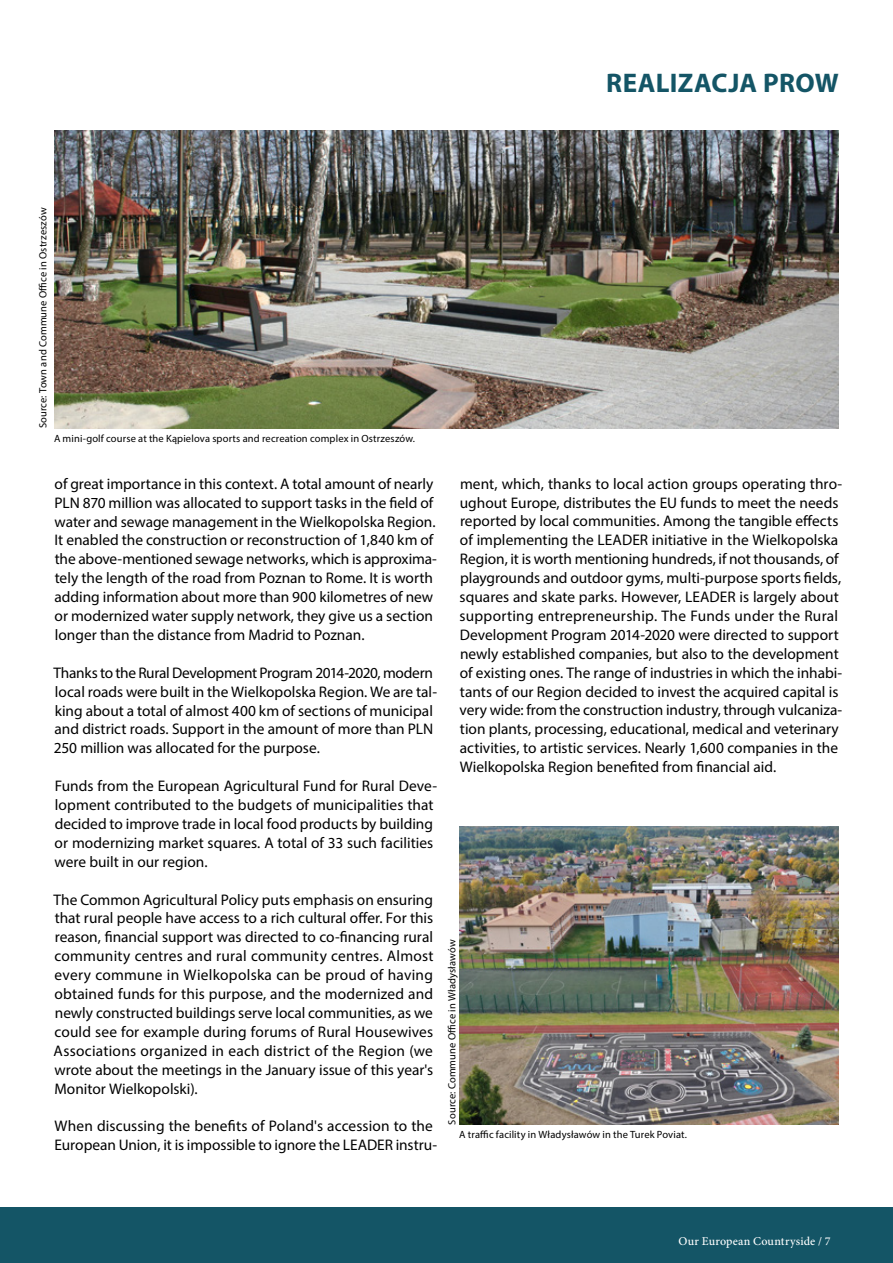
<style>
.page{position:relative;width:893px;height:1263px;background:#fff}
.page>*{position:absolute;margin:0;border:0;box-sizing:border-box;transform-origin:0 0}
.t1{font:700 27px "Myriad Pro";letter-spacing:.01em;color:#145566}
.t2{font:15.3px/18.9px "Myriad Pro";color:#000}
.t3{font:500 12px "Minion Pro";letter-spacing:.02em;color:#fff}
.t4{font:10.5px "Myriad Pro";letter-spacing:.01em;color:#000}
</style>
<div class="page">
<div style="left:0;top:1208px;width:893px;height:55px;background:#145566"></div>
<img style="left:54px;top:131px;width:785px;height:297px">
<img style="left:459px;top:827px;width:380px;height:297px">
<h1 class="t1" style="left:606px;top:65px;width:234px">REALIZACJA PROW</h1>
<p class="t4" style="left:36px;top:428px;width:222px;rotate:-90deg">Source: Town and Commune Office in Ostrzeszów</p>
<p class="t4" style="left:54px;top:432px;width:362px">A mini-golf course at the Kąpielova sports and recreation complex in Ostrzeszów.</p>
<p class="t2" style="left:54px;top:474px;width:384px">of great importance in this context. A total amount of nearly PLN 870 million was allocated to support tasks in the field of water and sewage management in the Wielkopolska Region.<br>It enabled the construction or reconstruction of 1,840 km of the above-mentioned sewage networks, which is approxima&shy;tely the length of the road from Poznan to Rome. It is worth adding information about more than 900 kilometres of new or modernized water supply network, they give us a section longer than the distance from Madrid to Poznan.</p>
<p class="t2" style="left:53px;top:663px;width:385px">Thanks to the Rural Development Program 2014-2020, modern local roads were built in the Wielkopolska Region. We are tal&shy;king about a total of almost 400 km of sections of municipal and district roads. Support in the amount of more than PLN 250 million was allocated for the purpose.</p>
<p class="t2" style="left:55px;top:776px;width:384px">Funds from the European Agricultural Fund for Rural Deve&shy;lopment contributed to the budgets of municipalities that decided to improve trade in local food products by building or modernizing market squares. A total of 33 such facilities were built in our region.</p>
<p class="t2" style="left:53px;top:890px;width:382px;text-align:justify">The Common Agricultural Policy puts emphasis on ensuring that rural people have access to a rich cultural offer. For this reason, financial support was directed to co-financing rural community centres and rural community centres. Almost every commune in Wielkopolska can be proud of having obtained funds for this purpose, and the modernized and newly constructed buildings serve local communities, as we could see for example during forums of Rural Housewives Associations organized in each district of the Region (we wrote about the meetings in the January issue of this year's Monitor Wielkopolski).</p>
<p class="t2" style="left:55px;top:1116px;width:384px">When discussing the benefits of Poland's accession to the<br>European Union, it is impossible to ignore the LEADER instru-</p>
<p class="t2" style="left:460px;top:474px;width:384px">ment, which, thanks to local action groups operating thro&shy;ughout Europe, distributes the EU funds to meet the needs reported by local communities. Among the tangible effects of implementing the LEADER initiative in the Wielkopolska Region, it is worth mentioning hundreds, if not thousands, of playgrounds and outdoor gyms, multi-purpose sports fields, squares and skate parks. However, LEADER is largely about supporting entrepreneurship. The Funds under the Rural Development Program 2014-2020 were directed to support newly established companies, but also to the development of existing ones. The range of industries in which the inhabi&shy;tants of our Region decided to invest the acquired capital is very wide: from the construction industry, through vulcaniza&shy;tion plants, processing, educational, medical and veterinary activities, to artistic services. Nearly 1,600 companies in the Wielkopolska Region benefited from financial aid.</p>
<p class="t4" style="left:445px;top:1124px;width:187px;rotate:-90deg">Source: Commune Office in Władysławów</p>
<p class="t4" style="left:459px;top:1128px;width:228px">A traffic facility in Władysławów in the Turek Poviat.</p>
<p class="t3" style="left:679px;top:1233px;width:153px">Our European Countryside / 7</p>
</div>
